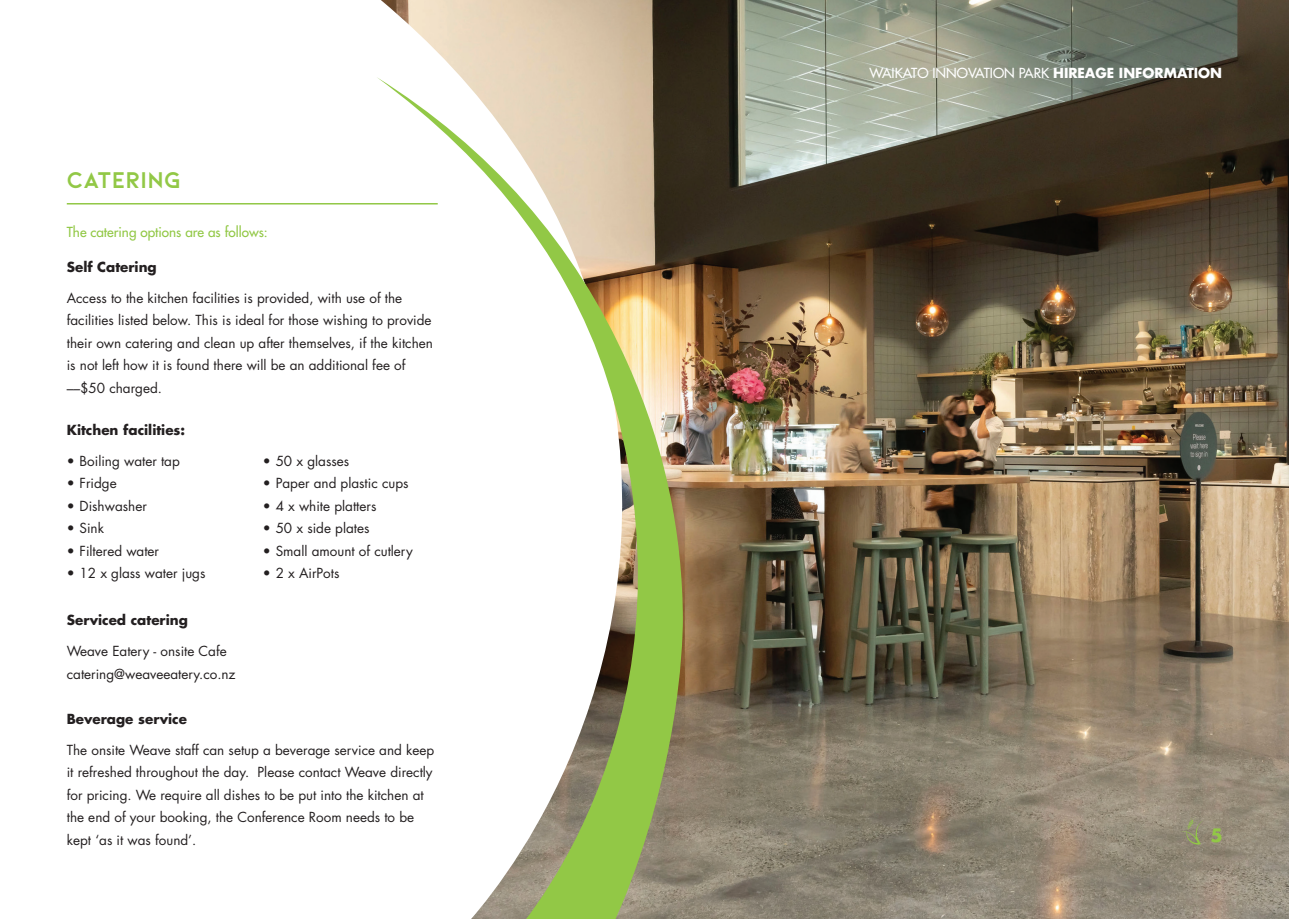
<style>
.page{position:relative;width:1289px;height:919px;background:#fff}
.page>*{position:absolute;margin:0;border:0;box-sizing:border-box;transform-origin:0 0}
.t1{font:700 24px "Kiona";color:#92c846}
.t2{font:700 18px "Futura LT";color:#92c846}
.t3{font:13.5px/22.5px "Futura LT";color:#231f20}
.t4{font:700 13.5px "Futura LT";color:#231f20}
.t5{font:13.5px "Futura LT";color:#fff}
.t6{font:13.5px "Futura LT";color:#92c846}
.s1{font-weight:700}
</style>
<div class="page">
<img style="left:381px;top:0;width:907px;height:918px">
<hr style="left:67px;top:203px;width:371px;height:1px;background:#92c846">
<svg style="left:376px;top:77px;width:327px;height:841px"></svg>
<svg style="left:1179px;top:815px;width:24px;height:29px"></svg>
<p class="t1" style="left:67px;top:166px;width:116px">CATERING</p>
<p class="t6" style="left:67px;top:223px;width:202px">The catering options are as follows:</p>
<p class="t4" style="left:67px;top:258px;width:91px">Self Catering</p>
<p class="t3" style="left:67px;top:287px;width:367px">Access to the kitchen facilities is provided, with use of the facilities listed below. This is ideal for those wishing to provide their own catering and clean up after themselves, if the kitchen is not left how it is found there will be an additional fee of ––$50 charged.</p>
<p class="t4" style="left:67px;top:420px;width:120px">Kitchen facilities:</p>
<p class="t3" style="left:67px;top:449px;width:115px">• Boiling water tap</p>
<p class="t3" style="left:67px;top:472px;width:51px">• Fridge</p>
<p class="t3" style="left:67px;top:494px;width:82px">• Dishwasher</p>
<p class="t3" style="left:67px;top:517px;width:39px">• Sink</p>
<p class="t3" style="left:67px;top:539px;width:94px">• Filtered water</p>
<p class="t3" style="left:67px;top:562px;width:140px">• 12 x glass water jugs</p>
<p class="t3" style="left:263px;top:449px;width:88px">• 50 x glasses</p>
<p class="t3" style="left:263px;top:472px;width:147px">• Paper and plastic cups</p>
<p class="t3" style="left:263px;top:494px;width:115px">• 4 x white platters</p>
<p class="t3" style="left:263px;top:517px;width:108px">• 50 x side plates</p>
<p class="t3" style="left:263px;top:539px;width:151px">• Small amount of cutlery</p>
<p class="t3" style="left:263px;top:562px;width:78px">• 2 x AirPots</p>
<p class="t4" style="left:67px;top:611px;width:123px">Serviced catering</p>
<p class="t3" style="left:67px;top:640px;width:161px">Weave Eatery - onsite Cafe</p>
<p class="t3" style="left:67px;top:662px;width:170px">catering@weaveeatery.co.nz</p>
<p class="t4" style="left:67px;top:709px;width:122px">Beverage service</p>
<p class="t3" style="left:67px;top:738px;width:369px">The onsite Weave staff can setup a beverage service and keep it refreshed throughout the day. Please contact Weave directly for pricing. We require all dishes to be put into the kitchen at the end of your booking, the Conference Room needs to be kept ‘as it was found’.</p>
<p class="t5" style="left:869px;top:64px;width:354px">WAIKATO INNOVATION PARK <span class="s1">HIREAGE INFORMATION</span></p>
<h2 class="t2" style="left:1210px;top:823px;width:14px">5</h2>
</div>
